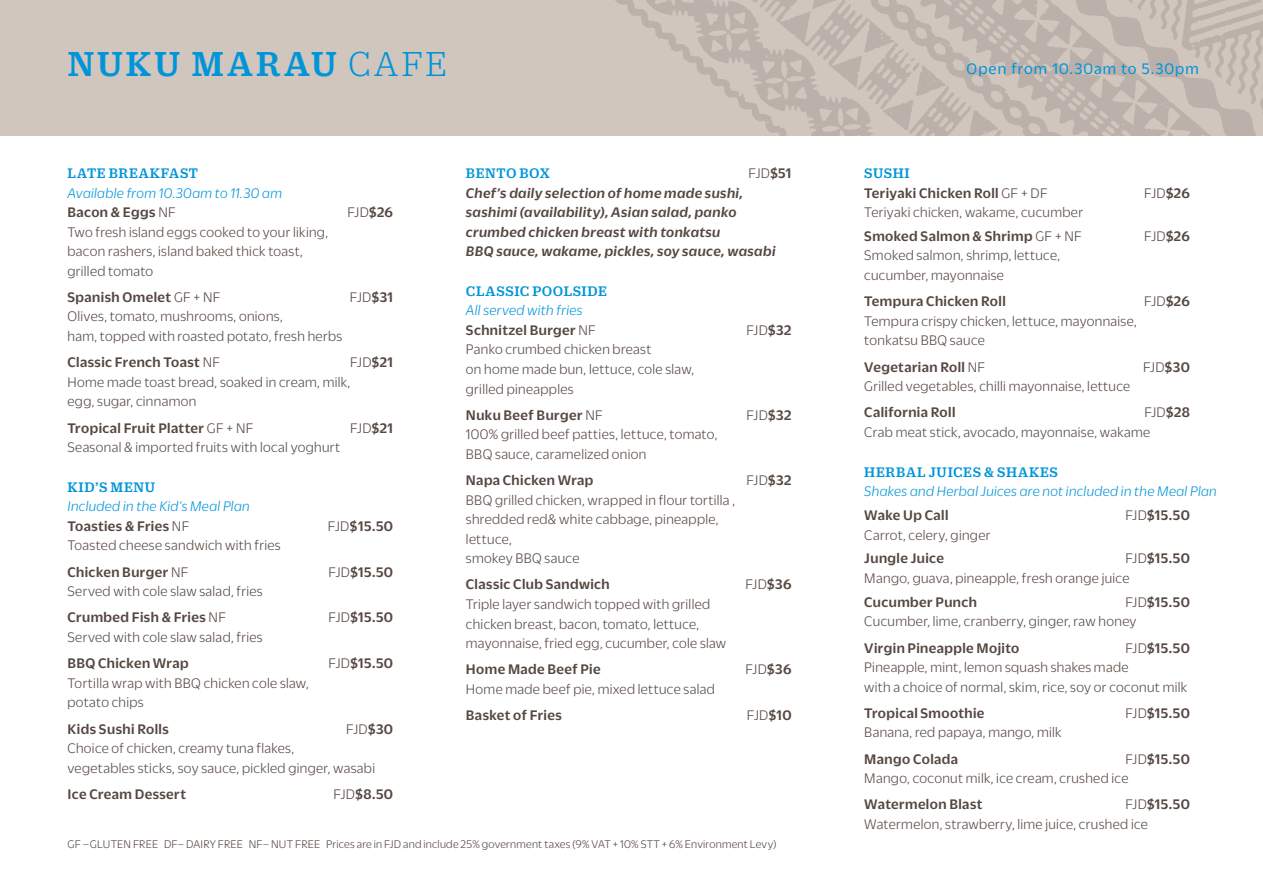
<style>
.page{position:relative;width:1263px;height:894px;background:#fff}
.page>*{position:absolute;margin:0;border:0;box-sizing:border-box;transform-origin:0 0}
.t1{font:500 37.5px "Duplicate Ionic";letter-spacing:.08em;color:#0095d9}
.t2{font:16.5px "Duplicate Sans";letter-spacing:.065em;color:#0095d9}
.t3{font:300 15px/19.5px "Duplicate Sans";letter-spacing:.025em;color:#554741}
.t4{font:500 15px "Duplicate Sans";letter-spacing:.03em;color:#554741}
.t5{font:italic 500 15px/19.5px "Duplicate Sans";letter-spacing:.025em;color:#554741}
.t6{font:italic 300 15px "Duplicate Sans";letter-spacing:.025em;color:#0095d9}
.t7{font:500 15px "Duplicate Ionic";letter-spacing:.04em;color:#0095d9}
.t8{font:300 12px "Duplicate Sans";letter-spacing:.02em;color:#554741}
.s1{font-weight:300}
.s2{font-weight:500}
</style>
<div class="page">
<div style="left:0;top:0;width:1263px;height:135px;background:#d0c6be"></div>
<svg style="left:1155px;top:0;width:108px;height:135px"></svg>
<svg style="left:615px;top:0;width:540px;height:135px"></svg>
<svg style="left:701px;top:0;width:325px;height:135px"></svg>
<p class="t1" style="left:68px;top:37px;width:381px">NUKU MARAU <span class="s1">CAFE</span></p>
<p class="t2" style="left:966px;top:58px;width:234px">Open from 10.30am to 5.30pm</p>
<p class="t7" style="left:68px;top:162px;width:132px">LATE BREAKFAST</p>
<p class="t6" style="left:68px;top:183px;width:216px">Available from 10.30am to 11.30 am</p>
<p class="t4" style="left:68px;top:202px;width:110px">Bacon &amp; Eggs <span class="s1">NF</span></p>
<p class="t3" style="left:347px;top:201px;width:47px">FJD<span class="s2">$26</span></p>
<p class="t3" style="left:68px;top:221px;width:262px">Two fresh island eggs cooked to your liking, bacon rashers, island baked thick toast, grilled tomato</p>
<p class="t4" style="left:68px;top:287px;width:154px">Spanish Omelet <span class="s1">GF + NF</span></p>
<p class="t3" style="left:350px;top:286px;width:45px">FJD<span class="s2">$31</span></p>
<p class="t3" style="left:68px;top:306px;width:276px">Olives, tomato, mushrooms, onions,<br>ham, topped with roasted potato, fresh herbs</p>
<p class="t4" style="left:68px;top:352px;width:154px">Classic French Toast <span class="s1">NF</span></p>
<p class="t3" style="left:68px;top:351px;width:327px;text-indent:282px">FJD<span class="s2">$21<br></span>Home made toast bread, soaked in cream, milk,<br>egg, sugar, cinnamon</p>
<p class="t4" style="left:68px;top:417px;width:187px">Tropical Fruit Platter <span class="s1">GF + NF</span></p>
<p class="t3" style="left:350px;top:417px;width:45px">FJD<span class="s2">$21</span></p>
<p class="t3" style="left:68px;top:436px;width:274px">Seasonal &amp; imported fruits with local yoghurt</p>
<p class="t7" style="left:68px;top:476px;width:89px">KID’S MENU</p>
<p class="t6" style="left:68px;top:497px;width:184px">Included in the Kid’s Meal Plan</p>
<p class="t4" style="left:68px;top:516px;width:123px">Toasties &amp; Fries <span class="s1">NF</span></p>
<p class="t4" style="left:328px;top:516px;width:67px"><span class="s1">FJD</span>$15.50</p>
<p class="t3" style="left:68px;top:534px;width:215px">Toasted cheese sandwich with fries</p>
<p class="t4" style="left:68px;top:561px;width:123px">Chicken Burger <span class="s1">NF</span></p>
<p class="t4" style="left:329px;top:561px;width:66px"><span class="s1">FJD</span>$15.50</p>
<p class="t3" style="left:68px;top:580px;width:197px">Served with cole slaw salad, fries</p>
<p class="t4" style="left:68px;top:607px;width:160px">Crumbed Fish &amp; Fries <span class="s1">NF</span></p>
<p class="t4" style="left:329px;top:607px;width:66px"><span class="s1">FJD</span>$15.50</p>
<p class="t3" style="left:68px;top:626px;width:197px">Served with cole slaw salad, fries</p>
<p class="t4" style="left:68px;top:653px;width:123px">BBQ Chicken Wrap</p>
<p class="t4" style="left:329px;top:653px;width:66px"><span class="s1">FJD</span>$15.50</p>
<p class="t3" style="left:68px;top:672px;width:243px">Tortilla wrap with BBQ chicken cole slaw, potato chips</p>
<p class="t4" style="left:68px;top:718px;width:103px">Kids Sushi Rolls</p>
<p class="t3" style="left:346px;top:717px;width:48px">FJD<span class="s2">$30</span></p>
<p class="t3" style="left:68px;top:737px;width:309px">Choice of chicken, creamy tuna flakes,<br>vegetables sticks, soy sauce, pickled ginger, wasabi</p>
<p class="t4" style="left:68px;top:783px;width:120px">Ice Cream Dessert</p>
<p class="t4" style="left:334px;top:783px;width:61px"><span class="s1">FJD</span>$8.50</p>
<p class="t7" style="left:466px;top:162px;width:86px">BENTO BOX</p>
<p class="t3" style="left:748px;top:162px;width:44px">FJD<span class="s2">$51</span></p>
<p class="t5" style="left:466px;top:182px;width:311px">Chef’s daily selection of home made sushi, sashimi (availability), Asian salad, panko crumbed chicken breast with tonkatsu<br>BBQ sauce, wakame, pickles, soy sauce, wasabi</p>
<p class="t7" style="left:466px;top:280px;width:142px">CLASSIC POOLSIDE</p>
<p class="t6" style="left:466px;top:301px;width:118px">All served with fries</p>
<p class="t4" style="left:466px;top:320px;width:132px">Schnitzel Burger <span class="s1">NF</span></p>
<p class="t3" style="left:746px;top:319px;width:47px">FJD<span class="s2">$32</span></p>
<p class="t3" style="left:466px;top:339px;width:230px">Panko crumbed chicken breast<br>on home made bun, lettuce, cole slaw, grilled pineapples</p>
<p class="t4" style="left:466px;top:405px;width:138px">Nuku Beef Burger <span class="s1">NF</span></p>
<p class="t3" style="left:746px;top:404px;width:47px">FJD<span class="s2">$32</span></p>
<p class="t3" style="left:466px;top:423px;width:253px">100% grilled beef patties, lettuce, tomato,<br>BBQ sauce, caramelized onion</p>
<p class="t4" style="left:466px;top:470px;width:129px">Napa Chicken Wrap</p>
<p class="t3" style="left:746px;top:469px;width:47px">FJD<span class="s2">$32</span></p>
<p class="t3" style="left:466px;top:489px;width:271px">BBQ grilled chicken, wrapped in flour tortilla , shredded red&amp; white cabbage, pineapple, lettuce,<br>smokey BBQ sauce</p>
<p class="t4" style="left:466px;top:574px;width:145px">Classic Club Sandwich</p>
<p class="t3" style="left:745px;top:573px;width:48px">FJD<span class="s2">$36</span></p>
<p class="t3" style="left:466px;top:593px;width:262px">Triple layer sandwich topped with grilled chicken breast, bacon, tomato, lettuce, mayonnaise, fried egg, cucumber, cole slaw</p>
<p class="t4" style="left:466px;top:659px;width:136px">Home Made Beef Pie</p>
<p class="t3" style="left:745px;top:658px;width:48px">FJD<span class="s2">$36</span></p>
<p class="t3" style="left:466px;top:678px;width:250px">Home made beef pie, mixed lettuce salad</p>
<p class="t4" style="left:466px;top:705px;width:97px">Basket of Fries</p>
<p class="t3" style="left:747px;top:704px;width:46px">FJD<span class="s2">$10</span></p>
<p class="t8" style="left:68px;top:836px;width:710px">GF –GLUTEN FREE DF– DAIRY FREE NF– NUT FREE Prices are in FJD and include 25% government taxes (9% VAT + 10% STT + 6% Environment Levy)</p>
<p class="t7" style="left:864px;top:162px;width:47px">SUSHI</p>
<p class="t4" style="left:864px;top:183px;width:185px">Teriyaki Chicken Roll <span class="s1">GF + DF</span></p>
<p class="t3" style="left:1144px;top:182px;width:47px">FJD<span class="s2">$26</span></p>
<p class="t3" style="left:864px;top:201px;width:220px">Teriyaki chicken, wakame, cucumber</p>
<p class="t4" style="left:864px;top:226px;width:219px">Smoked Salmon &amp; Shrimp <span class="s1">GF + NF</span></p>
<p class="t3" style="left:1144px;top:225px;width:47px">FJD<span class="s2">$26</span></p>
<p class="t3" style="left:864px;top:245px;width:197px">Smoked salmon, shrimp, lettuce, cucumber, mayonnaise</p>
<p class="t4" style="left:864px;top:291px;width:143px">Tempura Chicken Roll</p>
<p class="t3" style="left:1144px;top:291px;width:47px">FJD<span class="s2">$26</span></p>
<p class="t3" style="left:864px;top:310px;width:274px">Tempura crispy chicken, lettuce, mayonnaise, tonkatsu BBQ sauce</p>
<p class="t4" style="left:864px;top:356px;width:122px">Vegetarian Roll <span class="s1">NF</span></p>
<p class="t3" style="left:1143px;top:356px;width:48px">FJD<span class="s2">$30</span></p>
<p class="t3" style="left:864px;top:375px;width:267px">Grilled vegetables, chilli mayonnaise, lettuce</p>
<p class="t4" style="left:864px;top:402px;width:93px">California Roll</p>
<p class="t3" style="left:864px;top:402px;width:327px;text-indent:280px">FJD<span class="s2">$28<br></span>Crab meat stick, avocado, mayonnaise, wakame</p>
<p class="t7" style="left:864px;top:461px;width:195px">HERBAL JUICES &amp; SHAKES</p>
<p class="t6" style="left:864px;top:482px;width:354px">Shakes and Herbal Juices are not included in the Meal Plan</p>
<p class="t4" style="left:864px;top:505px;width:86px">Wake Up Call</p>
<p class="t4" style="left:1125px;top:505px;width:66px"><span class="s1">FJD</span>$15.50</p>
<p class="t3" style="left:864px;top:524px;width:128px">Carrot, celery, ginger</p>
<p class="t4" style="left:864px;top:548px;width:81px">Jungle Juice</p>
<p class="t3" style="left:864px;top:547px;width:327px;text-indent:261px">FJD<span class="s2">$15.50<br></span>Mango, guava, pineapple, fresh orange juice</p>
<p class="t4" style="left:864px;top:591px;width:114px">Cucumber Punch</p>
<p class="t4" style="left:1125px;top:591px;width:66px"><span class="s1">FJD</span>$15.50</p>
<p class="t3" style="left:864px;top:610px;width:274px">Cucumber, lime, cranberry, ginger, raw honey</p>
<p class="t4" style="left:864px;top:637px;width:157px">Virgin Pineapple Mojito</p>
<p class="t3" style="left:864px;top:637px;width:327px;text-indent:261px">FJD<span class="s2">$15.50<br></span>Pineapple, mint, lemon squash shakes made<br>with a choice of normal, skim, rice, soy or coconut milk</p>
<p class="t4" style="left:864px;top:702px;width:122px">Tropical Smoothie</p>
<p class="t4" style="left:1125px;top:702px;width:66px"><span class="s1">FJD</span>$15.50</p>
<p class="t3" style="left:864px;top:721px;width:199px">Banana, red papaya, mango, milk</p>
<p class="t4" style="left:864px;top:748px;width:95px">Mango Colada</p>
<p class="t3" style="left:864px;top:748px;width:327px;text-indent:261px">FJD<span class="s2">$15.50<br></span>Mango, coconut milk, ice cream, crushed ice</p>
<p class="t4" style="left:864px;top:794px;width:120px">Watermelon Blast</p>
<p class="t3" style="left:864px;top:793px;width:327px;text-indent:261px">FJD<span class="s2">$15.50<br></span>Watermelon, strawberry, lime juice, crushed ice</p>
</div>
